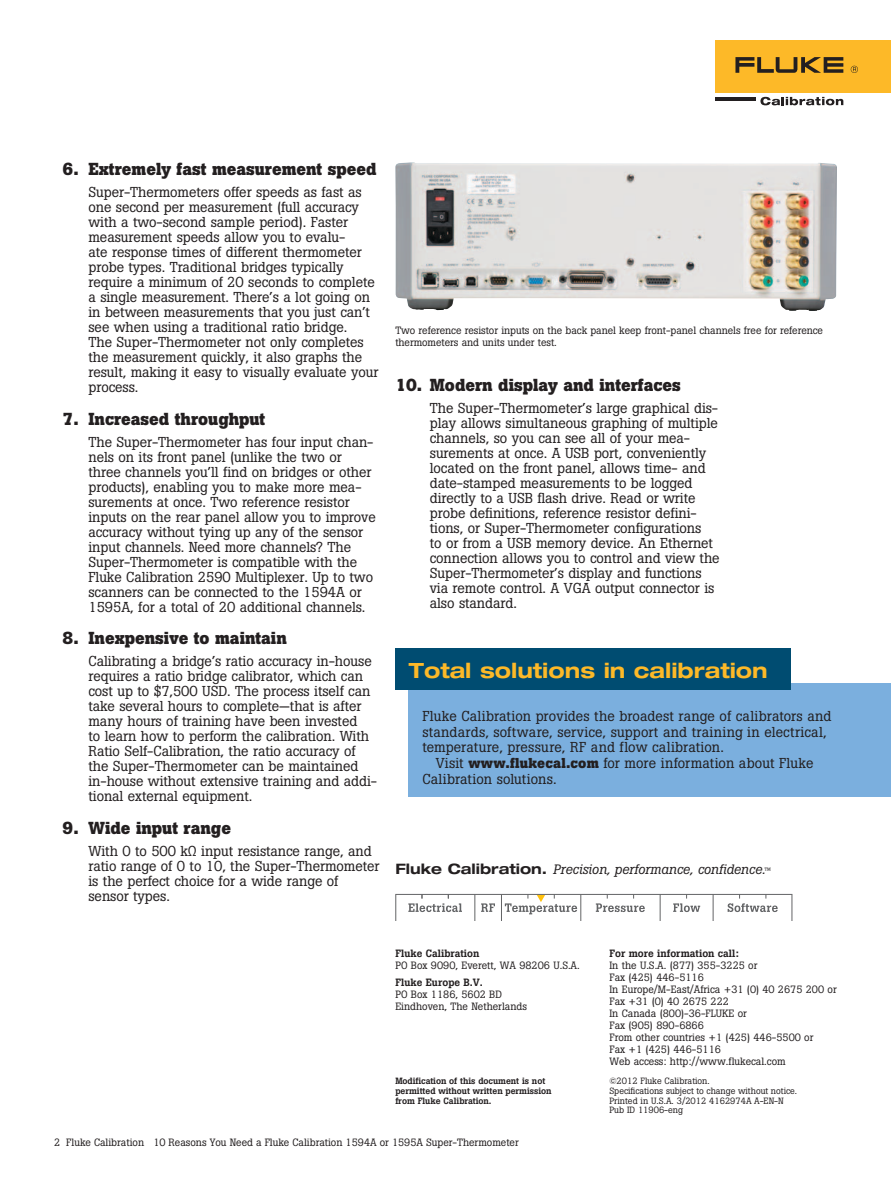
<style>
.page{position:relative;width:891px;height:1188px;background:#fff}
.page>*{position:absolute;margin:0;border:0;box-sizing:border-box;transform-origin:0 0}
.t1{font:700 expanded 21px "Helvetica Neue LT Std";color:#fdb928}
.t2{font:700 17.25px "Boton Pro";color:#231f20}
.t3{font:14.25px/15px "Boton Pro";letter-spacing:-.005em;color:#231f20}
.t4{font:italic 13.5px "Boton Pro";color:#231f20}
.t5{font:10.5px/12px "Boton Pro";color:#231f20}
.t6{font:500 10.5px "Boton Pro";color:#231f20}
.t7{font:9px/9.8px "Boton Pro";color:#231f20}
.t8{font:500 9px/9.8px "Boton Pro";letter-spacing:-.005em;color:#231f20}
.s1{font-weight:700}
.s2{font-family:"Helvetica Neue LT Std";font-weight:700;font-style:normal;font-stretch:expanded;font-size:14.4px}
.s3{font-style:normal;font-size:9px}
</style>
<div class="page">
<div style="left:716px;top:40px;width:175px;height:53px;background:#fdb928"></div>
<svg style="left:735px;top:57px;width:108px;height:16px"></svg>
<svg style="left:851px;top:66px;width:7px;height:7px"></svg>
<hr style="left:716px;top:97px;width:40px;height:4px;background:#231f20">
<svg style="left:760px;top:97px;width:83px;height:8px"></svg>
<div style="left:409px;top:683px;width:482px;height:113px;background:#7bafde"></div>
<div style="left:395px;top:648px;width:396px;height:41px;background:#004c71"></div>
<hr style="left:395px;top:894px;width:397px;height:1px;background:#636466">
<svg style="left:474px;top:895px;width:1px;height:26px"></svg>
<svg style="left:395px;top:895px;width:1px;height:26px"></svg>
<svg style="left:660px;top:895px;width:1px;height:26px"></svg>
<svg style="left:713px;top:895px;width:1px;height:26px"></svg>
<svg style="left:792px;top:895px;width:1px;height:26px"></svg>
<svg style="left:408px;top:894px;width:54px;height:18px"></svg>
<svg style="left:501px;top:895px;width:80px;height:26px"></svg>
<svg style="left:596px;top:895px;width:49px;height:17px"></svg>
<svg style="left:728px;top:895px;width:50px;height:17px"></svg>
<svg style="left:673px;top:895px;width:27px;height:17px"></svg>
<svg style="left:481px;top:903px;width:14px;height:9px"></svg>
<img style="left:395px;top:162px;width:442px;height:149px">
<p class="t2" style="left:63px;top:158px;width:316px">6. Extremely fast measurement speed</p>
<p class="t3" style="left:88px;top:184px;width:291px">Super-Thermometers offer speeds as fast as one second per measurement (full accuracy with a two-second sample period). Faster measurement speeds allow you to evalu-<br>ate response times of different thermometer probe types. Traditional bridges typically require a minimum of 20 seconds to complete a single measurement. There’s a lot going on in between measurements that you just can’t see when using a traditional ratio bridge.<br>The Super-Thermometer not only completes the measurement quickly, it also graphs the result, making it easy to visually evaluate your process.</p>
<p class="t2" style="left:63px;top:407px;width:204px">7. Increased throughput</p>
<p class="t3" style="left:88px;top:434px;width:289px">The Super-Thermometer has four input chan&shy;nels on its front panel (unlike the two or three channels you’ll find on bridges or other products), enabling you to make more mea&shy;surements at once. Two reference resistor inputs on the rear panel allow you to improve accuracy without tying up any of the sensor input channels. Need more channels? The Super-Thermometer is compatible with the Fluke Calibration 2590 Multiplexer. Up to two scanners can be connected to the 1594A or 1595A, for a total of 20 additional channels.</p>
<p class="t2" style="left:63px;top:627px;width:226px">8. Inexpensive to maintain</p>
<p class="t3" style="left:88px;top:654px;width:290px">Calibrating a bridge’s ratio accuracy in-house requires a ratio bridge calibrator, which can cost up to $7,500 USD. The process itself can take several hours to complete—that is after many hours of training have been invested<br>to learn how to perform the calibration. With Ratio Self-Calibration, the ratio accuracy of the Super-Thermometer can be maintained in-house without extensive training and addi&shy;tional external equipment.</p>
<p class="t2" style="left:63px;top:817px;width:170px">9. Wide input range</p>
<p class="t3" style="left:88px;top:844px;width:293px">With 0 to 500 kΩ input resistance range, and ratio range of 0 to 10, the Super-Thermometer is the perfect choice for a wide range of sensor types.</p>
<p class="t5" style="left:395px;top:324px;width:429px">Two reference resistor inputs on the back panel keep front-panel channels free for reference thermometers and units under test.</p>
<p class="t2" style="left:395px;top:374px;width:287px">10. Modern display and interfaces</p>
<p class="t3" style="left:430px;top:400px;width:291px">The Super-Thermometer’s large graphical dis&shy;play allows simultaneous graphing of multiple channels, so you can see all of your mea&shy;surements at once. A USB port, conveniently located on the front panel, allows time- and date-stamped measurements to be logged directly to a USB flash drive. Read or write probe definitions, reference resistor defini&shy;tions, or Super-Thermometer configurations<br>to or from a USB memory device. An Ethernet connection allows you to control and view the Super-Thermometer’s display and functions via remote control. A VGA output connector is also standard.</p>
<h1 class="t1" style="left:409px;top:657px;width:360px">Total solutions in calibration</h1>
<p class="t3" style="left:422px;top:708px;width:411px;line-height:15.8px">Fluke Calibration provides the broadest range of calibrators and standards, software, service, support and training in electrical, temperature, pressure, RF and flow calibration.</p>
<p class="t3" style="left:422px;top:755px;width:393px;line-height:15.8px;text-indent:13px">Visit <span class="s1">www.flukecal.com</span> for more information about Fluke<br>Calibration solutions.</p>
<p class="t4" style="left:395px;top:861px;width:377px"><span class="s2">Fluke Calibration.</span> Precision, performance, confidence.<span class="s3">™</span></p>
<p class="t6" style="left:395px;top:947px;width:86px">Fluke Calibration</p>
<p class="t5" style="left:395px;top:960px;width:186px">PO Box 9090, Everett, WA 98206 U.S.A.</p>
<p class="t6" style="left:395px;top:975px;width:89px">Fluke Europe B.V.</p>
<p class="t5" style="left:395px;top:988px;width:133px">PO Box 1186, 5602 BD<br>Eindhoven, The Netherlands</p>
<p class="t8" style="left:395px;top:1076px;width:158px">Modification of this document is not permitted without written permission from Fluke Calibration.</p>
<p class="t6" style="left:609px;top:947px;width:131px">For more information call:</p>
<p class="t5" style="left:609px;top:960px;width:229px">In the U.S.A. (877) 355-3225 or<br>Fax (425) 446-5116<br>In Europe/M-East/Africa +31 (0) 40 2675 200 or<br>Fax +31 (0) 40 2675 222<br>In Canada (800)-36-FLUKE or<br>Fax (905) 890-6866<br>From other countries +1 (425) 446-5500 or<br>Fax +1 (425) 446-5116<br>Web access: http://www.flukecal.com</p>
<p class="t7" style="left:609px;top:1076px;width:189px">©2012 Fluke Calibration.<br>Specifications subject to change without notice.<br>Printed in U.S.A. 3/2012 4162974A A-EN-N Pub ID 11906-eng</p>
<p class="t5" style="left:54px;top:1137px;width:466px">2 Fluke Calibration 10 Reasons You Need a Fluke Calibration 1594A or 1595A Super-Thermometer</p>
</div>
